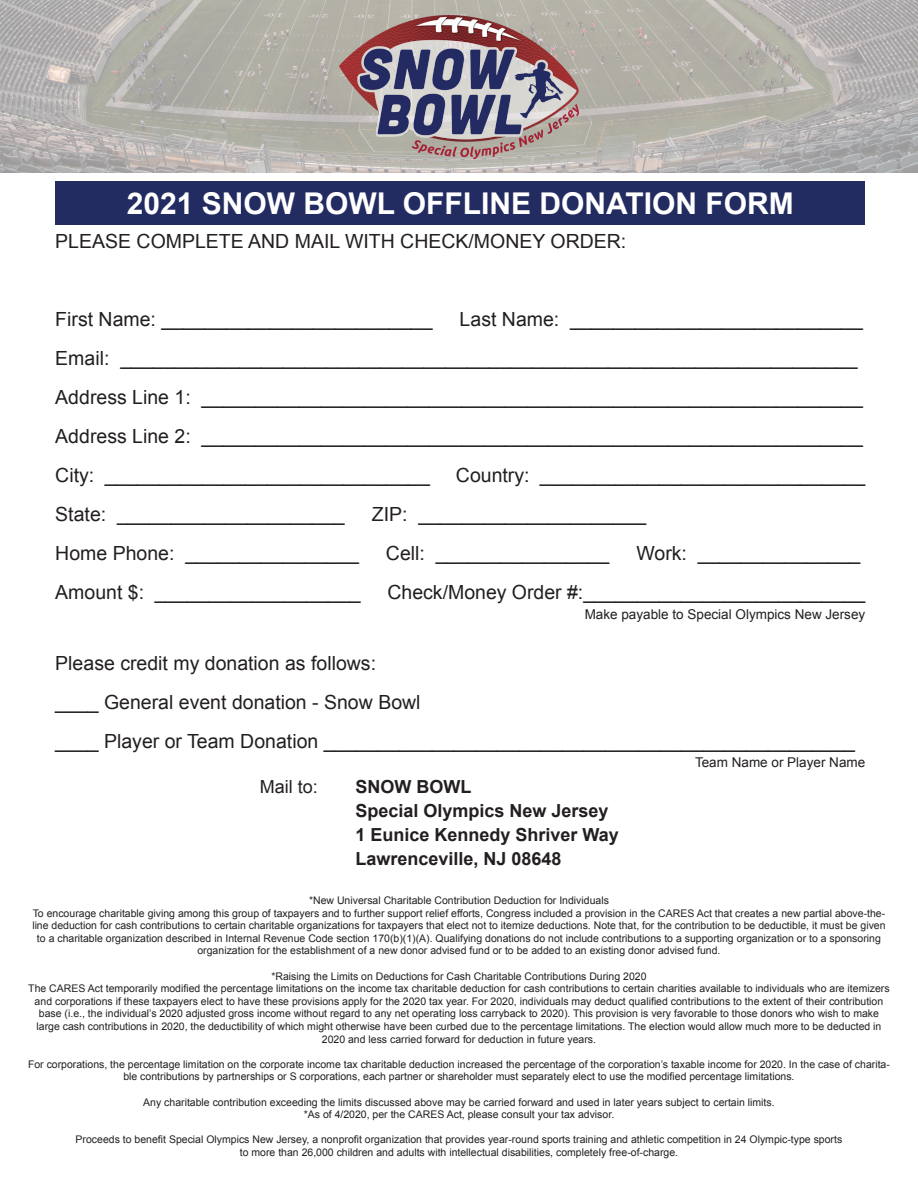
<style>
.page{position:relative;width:918px;height:1188px;background:#fff}
.page>*{position:absolute;margin:0;border:0;box-sizing:border-box;transform-origin:0 0}
.t1{font:700 30px "Arial";color:#fff}
.t2{font:19.5px "Arial";color:#231f20}
.t3{font:700 18px "Arial";color:#231f20}
.t4{font:18px "Arial";color:#231f20}
.t5{font:13.5px "Arial";color:#231f20}
.t6{font:10.5px/12.6px "Arial";color:#231f20;text-align:center}
</style>
<div class="page">
<img style="left:0;top:0;width:918px;height:173px">
<img style="left:340px;top:16px;width:238px;height:143px">
<div style="left:55px;top:182px;width:810px;height:43px;background:#222c61"></div>
<p class="t1" style="left:127px;top:184px;width:669px">2021 SNOW BOWL OFFLINE DONATION FORM</p>
<p class="t2" style="left:55px;top:229px;width:573px">PLEASE COMPLETE AND MAIL WITH CHECK/MONEY ORDER:</p>
<p class="t2" style="left:55px;top:307px;width:379px">First Name: _________________________</p>
<p class="t2" style="left:460px;top:307px;width:405px">Last Name: ___________________________</p>
<p class="t2" style="left:55px;top:346px;width:804px">Email: ____________________________________________________________________</p>
<p class="t2" style="left:55px;top:385px;width:809px">Address Line 1: _____________________________________________________________</p>
<p class="t2" style="left:55px;top:424px;width:809px">Address Line 2: _____________________________________________________________</p>
<p class="t2" style="left:55px;top:463px;width:376px">City: ______________________________</p>
<p class="t2" style="left:456px;top:463px;width:411px">Country: ______________________________</p>
<p class="t2" style="left:55px;top:502px;width:291px">State: _____________________</p>
<p class="t2" style="left:372px;top:502px;width:276px">ZIP: _____________________</p>
<p class="t2" style="left:55px;top:541px;width:305px">Home Phone: ________________</p>
<p class="t2" style="left:386px;top:541px;width:225px">Cell: ________________</p>
<p class="t2" style="left:636px;top:541px;width:226px">Work: _______________</p>
<p class="t2" style="left:55px;top:580px;width:307px">Amount $: ___________________</p>
<p class="t2" style="left:387px;top:580px;width:479px">Check/Money Order #:__________________________</p>
<p class="t5" style="left:585px;top:605px;width:282px">Make payable to Special Olympics New Jersey</p>
<p class="t2" style="left:55px;top:650px;width:322px">Please credit my donation as follows:</p>
<p class="t2" style="left:55px;top:689px;width:367px">____ General event donation - Snow Bowl</p>
<p class="t2" style="left:55px;top:728px;width:801px">____ Player or Team Donation _________________________________________________</p>
<p class="t5" style="left:695px;top:754px;width:172px">Team Name or Player Name</p>
<p class="t4" style="left:260px;top:775px;width:60px">Mail to:</p>
<p class="t3" style="left:355px;top:775px;width:117px">SNOW BOWL</p>
<p class="t3" style="left:355px;top:799px;width:255px">Special Olympics New Jersey</p>
<p class="t3" style="left:355px;top:823px;width:265px">1 Eunice Kennedy Shriver Way</p>
<p class="t3" style="left:355px;top:847px;width:208px">Lawrenceville, NJ 08648</p>
<p class="t6" style="left:309px;top:894px;width:301px">*New Universal Charitable Contribution Deduction for Individuals</p>
<p class="t6" style="left:32px;top:907px;width:855px">To encourage charitable giving among this group of taxpayers and to further support relief efforts, Congress included a provision in the CARES Act that creates a new partial above-the&shy;line deduction for cash contributions to certain charitable organizations for taxpayers that elect not to itemize deductions. Note that, for the contribution to be deductible, it must be given to a charitable organization described in Internal Revenue Code section 170(b)(1)(A). Qualifying donations do not include contributions to a supporting organization or to a sponsoring organization for the establishment of a new donor advised fund or to be added to an existing donor advised fund.</p>
<p class="t6" style="left:271px;top:970px;width:377px">*Raising the Limits on Deductions for Cash Charitable Contributions During 2020</p>
<p class="t6" style="left:28px;top:982px;width:863px">The CARES Act temporarily modified the percentage limitations on the income tax charitable deduction for cash contributions to certain charities available to individuals who are itemizers and corporations if these taxpayers elect to have these provisions apply for the 2020 tax year. For 2020, individuals may deduct qualified contributions to the extent of their contribution base (i.e., the individual’s 2020 adjusted gross income without regard to any net operating loss carryback to 2020). This provision is very favorable to those donors who wish to make large cash contributions in 2020, the deductibility of which might otherwise have been curbed due to the percentage limitations. The election would allow much more to be deducted in 2020 and less carried forward for deduction in future years.</p>
<p class="t6" style="left:28px;top:1058px;width:863px">For corporations, the percentage limitation on the corporate income tax charitable deduction increased the percentage of the corporation’s taxable income for 2020. In the case of charita&shy;ble contributions by partnerships or S corporations, each partner or shareholder must separately elect to use the modified percentage limitations.</p>
<p class="t6" style="left:143px;top:1096px;width:633px">Any charitable contribution exceeding the limits discussed above may be carried forward and used in later years subject to certain limits.</p>
<p class="t6" style="left:304px;top:1108px;width:312px">*As of 4/2020, per the CARES Act, please consult your tax advisor.</p>
<p class="t6" style="left:76px;top:1134px;width:768px">Proceeds to benefit Special Olympics New Jersey, a nonprofit organization that provides year-round sports training and athletic competition in 24 Olympic-type sports</p>
<p class="t6" style="left:240px;top:1146px;width:440px">to more than 26,000 children and adults with intellectual disabilities, completely free-of-charge.</p>
</div>
